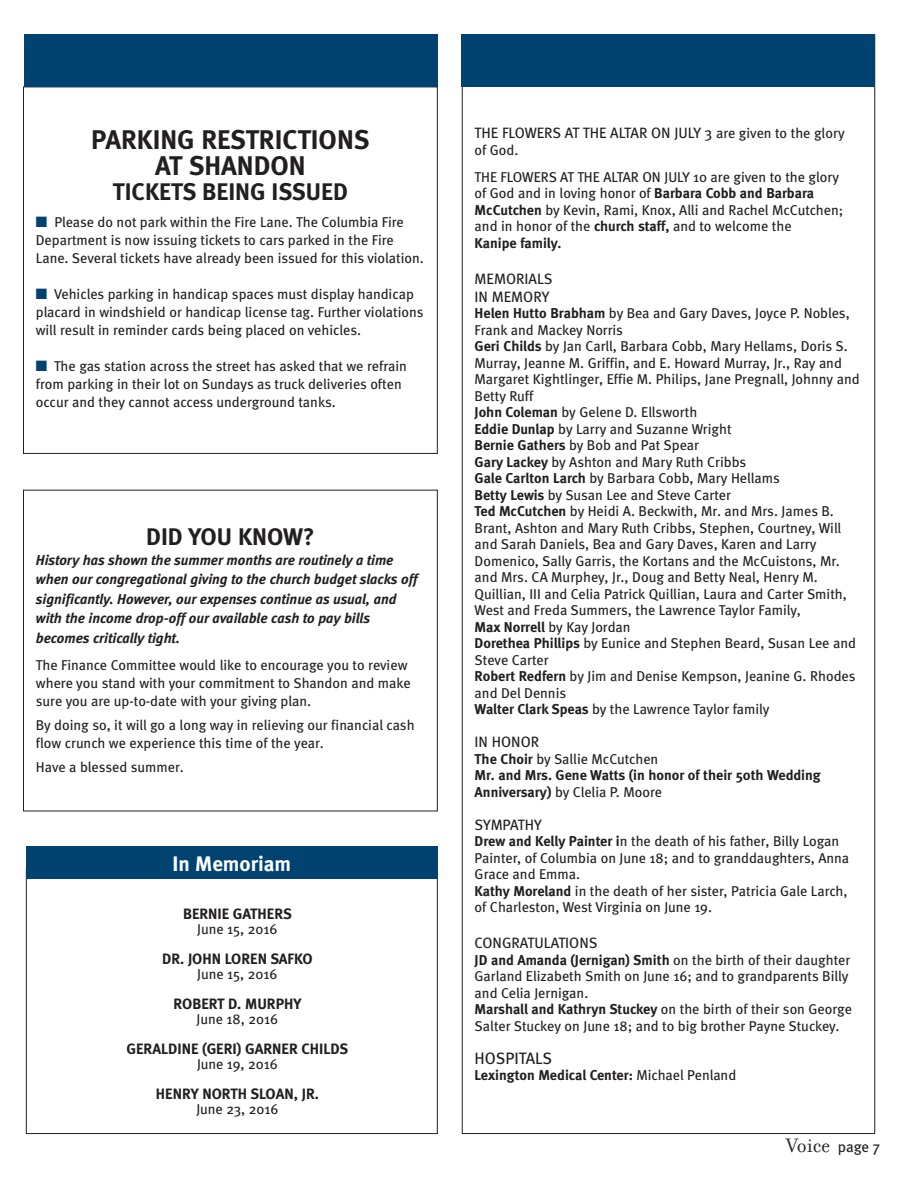
<style>
.page{position:relative;width:918px;height:1188px;background:#fff}
.page>*{position:absolute;margin:0;border:0;box-sizing:border-box;transform-origin:0 0}
.t1{font:700 27px/25.5px "Meta";color:#231f20;text-align:center}
.t2{font:700 24px "Meta";color:#231f20}
.t3{font:700 21px "Meta";color:#fff}
.t4{font:21px "Filosofia";color:#231f20}
.t5{font:16.5px "Meta";color:#231f20}
.t6{font:15px/18px "Meta";color:#231f20}
.t7{font:700 15px "Meta";color:#231f20}
.t8{font:14.25px/16.5px "Meta";color:#231f20}
.t9{font:italic 700 14.25px/19.5px "Meta";color:#231f20}
.t10{font:700 14.25px/16.5px "Meta";color:#231f20}
.s1{color:#004270}
.s2{font-size:14.25px}
.s3{font-weight:700}
.s4{font-weight:400}
.s5{font-family:"Meta";font-size:15px}
</style>
<div class="page">
<div style="left:462px;top:34px;width:413px;height:53px;background:#004270"></div>
<div style="left:26px;top:846px;width:412px;height:32px;background:#004270"></div>
<div style="left:23px;top:490px;width:415px;height:321px;border:1px solid #231f20"></div>
<div style="left:23px;top:87px;width:415px;height:367px;border:1px solid #231f20"></div>
<div style="left:24px;top:34px;width:414px;height:53px;background:#004270"></div>
<h1 class="t1" style="left:91px;top:127px;width:280px">PARKING RESTRICTIONS<br>AT SHANDON</h1>
<h2 class="t2" style="left:113px;top:178px;width:237px">TICKETS BEING ISSUED</h2>
<p class="t8" style="left:36px;top:215px;width:389px;line-height:18px"><span class="s1">■</span> Please do not park within the Fire Lane. The Columbia Fire<br>Department is now issuing tickets to cars parked in the Fire<br>Lane. Several tickets have already been issued for this violation.</p>
<p class="t8" style="left:36px;top:287px;width:389px;line-height:18px"><span class="s1">■</span> Vehicles parking in handicap spaces must display handicap placard in windshield or handicap license tag. Further violations will result in reminder cards being placed on vehicles.</p>
<p class="t8" style="left:36px;top:359px;width:373px;line-height:18px"><span class="s1">■</span> The gas station across the street has asked that we refrain from parking in their lot on Sundays as truck deliveries often occur and they cannot access underground tanks.</p>
<h2 class="t2" style="left:146px;top:523px;width:170px">DID YOU KNOW?</h2>
<p class="t9" style="left:36px;top:551px;width:383px">History has shown the summer months are routinely a time when our congregational giving to the church budget slacks off significantly. However, our expenses continue as usual, and with the income drop-off our available cash to pay bills becomes critically tight.</p>
<p class="t8" style="left:36px;top:657px;width:376px;line-height:18px">The Finance Committee would like to encourage you to review where you stand with your commitment to Shandon and make sure you are up-to-date with your giving plan.</p>
<p class="t8" style="left:36px;top:717px;width:380px;line-height:18px">By doing so, it will go a long way in relieving our financial cash flow crunch we experience this time of the year.</p>
<p class="t8" style="left:36px;top:760px;width:149px">Have a blessed summer.</p>
<h3 class="t3" style="left:173px;top:851px;width:120px">In Memoriam</h3>
<p class="t7" style="left:183px;top:904px;width:110px">BERNIE GATHERS</p>
<p class="t8" style="left:197px;top:922px;width:82px">June 15, 2016</p>
<p class="t7" style="left:162px;top:949px;width:152px">DR. JOHN LOREN SAFKO</p>
<p class="t8" style="left:197px;top:967px;width:82px">June 15, 2016</p>
<p class="t7" style="left:173px;top:994px;width:130px">ROBERT D. MURPHY</p>
<p class="t8" style="left:197px;top:1012px;width:83px">June 18, 2016</p>
<p class="t7" style="left:127px;top:1039px;width:223px">GERALDINE (GERI) GARNER CHILDS</p>
<p class="t8" style="left:197px;top:1057px;width:82px">June 19, 2016</p>
<p class="t7" style="left:156px;top:1084px;width:164px">HENRY NORTH SLOAN, JR.</p>
<p class="t8" style="left:196px;top:1102px;width:84px">June 23, 2016</p>
<p class="t6" style="left:475px;top:126px;width:372px">THE FLOWERS AT THE ALTAR ON JULY 3 <span class="s2">are given to the glory</span></p>
<p class="t8" style="left:475px;top:138px;width:366px;line-height:27px">of God.<br>THE FLOWERS AT THE ALTAR ON JULY 10 are given to the glory</p>
<p class="t8" style="left:475px;top:186px;width:370px">of God and in loving honor of <span class="s3">Barbara Cobb and Barbara McCutchen</span> by Kevin, Rami, Knox, Alli and Rachel McCutchen; and in honor of the <span class="s3">church staff,</span> and to welcome the<br><span class="s3">Kanipe family.</span></p>
<p class="t6" style="left:475px;top:271px;width:80px">MEMORIALS<br>IN MEMORY</p>
<p class="t8" style="left:475px;top:306px;width:387px"><span class="s3">Helen Hutto Brabham</span> by Bea and Gary Daves, Joyce P. Nobles, Frank and Mackey Norris<br><span class="s3">Geri Childs</span> by Jan Carll, Barbara Cobb, Mary Hellams, Doris S.<br>Murray, Jeanne M. Griffin, and E. Howard Murray, Jr., Ray and Margaret Kightlinger, Effie M. Philips, Jane Pregnall, Johnny and Betty Ruff<br><span class="s3">John Coleman</span> by Gelene D. Ellsworth<br><span class="s3">Eddie Dunlap</span> by Larry and Suzanne Wright<br><span class="s3">Bernie Gathers</span> by Bob and Pat Spear<br><span class="s3">Gary Lackey</span> by Ashton and Mary Ruth Cribbs<br><span class="s3">Gale Carlton Larch</span> by Barbara Cobb, Mary Hellams<br><span class="s3">Betty Lewis</span> by Susan Lee and Steve Carter<br><span class="s3">Ted McCutchen</span> by Heidi A. Beckwith, Mr. and Mrs. James B.<br>Brant, Ashton and Mary Ruth Cribbs, Stephen, Courtney, Will and Sarah Daniels, Bea and Gary Daves, Karen and Larry Domenico, Sally Garris, the Kortans and the McCuistons, Mr. and Mrs. CA Murphey, Jr., Doug and Betty Neal, Henry M.<br>Quillian, III and Celia Patrick Quillian, Laura and Carter Smith, West and Freda Summers, the Lawrence Taylor Family,<br><span class="s3">Max Norrell</span> by Kay Jordan<br><span class="s3">Dorethea Phillips</span> by Eunice and Stephen Beard, Susan Lee and Steve Carter<br><span class="s3">Robert Redfern</span> by Jim and Denise Kempson, Jeanine G. Rhodes and Del Dennis<br><span class="s3">Walter Clark Speas</span> by the Lawrence Taylor family</p>
<p class="t6" style="left:475px;top:735px;width:66px">IN HONOR</p>
<p class="t10" style="left:475px;top:750px;width:348px">The Choir <span class="s4">by Sallie McCutchen<br></span>Mr. and Mrs. Gene Watts (in honor of their 50th Wedding<br>Anniversary) <span class="s4">by Clelia P. Moore</span></p>
<p class="t6" style="left:475px;top:817px;width:69px">SYMPATHY</p>
<p class="t8" style="left:475px;top:834px;width:376px"><span class="s3">Drew and Kelly Painter i</span>n the death of his father, Billy Logan Painter, of Columbia on June 18; and to granddaughters, Anna Grace and Emma.<br><span class="s3">Kathy Moreland</span> in the death of her sister, Patricia Gale Larch, of Charleston, West Virginia on June 19.</p>
<p class="t6" style="left:475px;top:936px;width:124px">CONGRATULATIONS</p>
<p class="t8" style="left:475px;top:953px;width:379px"><span class="s3">JD and Amanda (Jernigan) Smith</span> on the birth of their daughter Garland Elizabeth Smith on June 16; and to grandparents Billy and Celia Jernigan.<br><span class="s3">Marshall and Kathryn Stuckey</span> on the birth of their son George Salter Stuckey on June 18; and to big brother Payne Stuckey.</p>
<p class="t5" style="left:475px;top:1052px;width:79px">HOSPITALS</p>
<p class="t10" style="left:475px;top:1067px;width:263px">Lexington Medical Center: <span class="s4">Michael Penland</span></p>
<h3 class="t4" style="left:786px;top:1133px;width:95px">Voice <span class="s5">page 7</span></h3>
</div>
